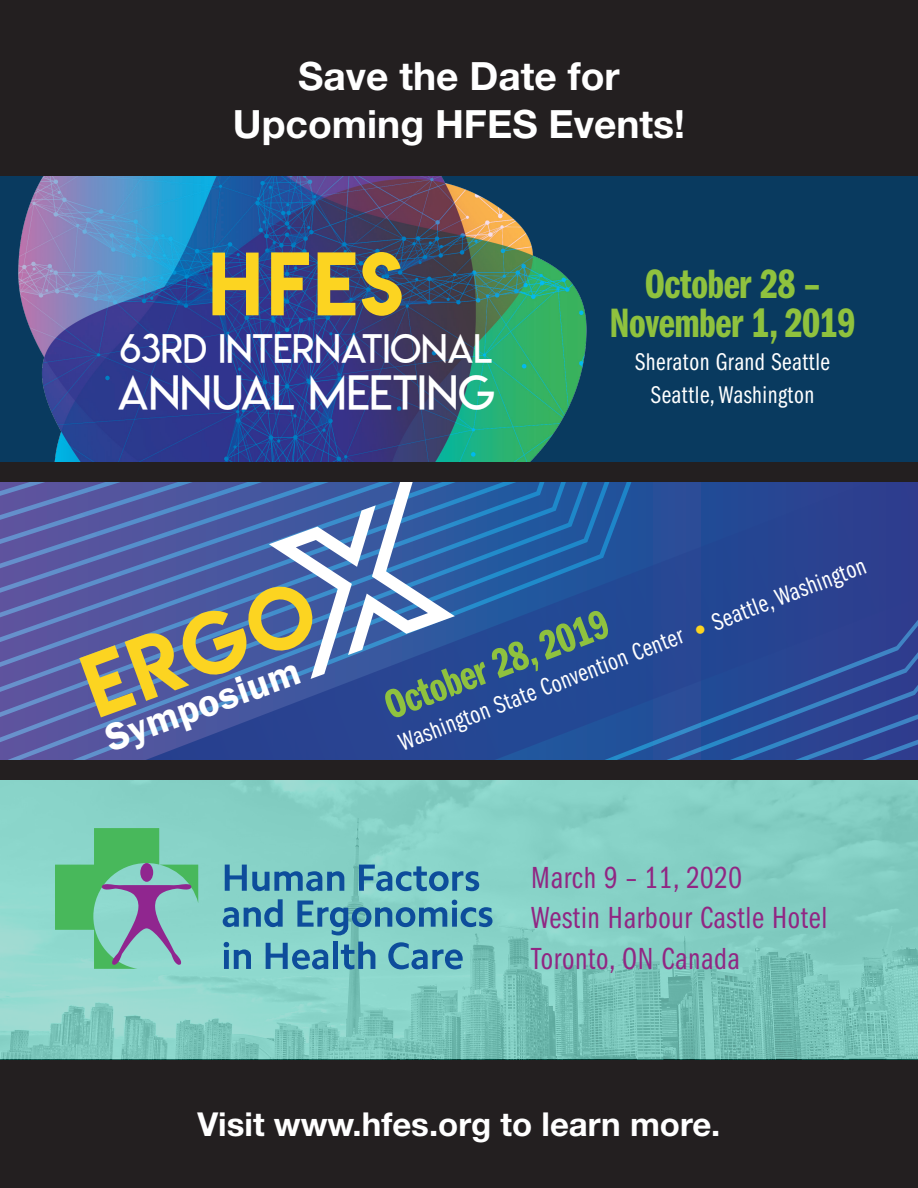
<style>
.page{position:relative;width:918px;height:1188px;background:#fff}
.page>*{position:absolute;margin:0;border:0;box-sizing:border-box;transform-origin:0 0}
.t1{font:79.8px "Lemon Milk";color:#fcd421}
.t2{font:79.65px "Lemon Milk";color:#fcd421}
.t3{font:47.1px "Lemon Milklight";color:#fff}
.t4{font:42.45px/39px "ITC Franklin Gothic Std Dm Cp";letter-spacing:-.01em;color:#8fc23e;text-align:center}
.t5{font:39.45px "Lemon Milklight";color:#fff}
.Times_and_Sessions{font:700 39px/48px "Helvetica Neue LT Std";color:#fff;text-align:center}
.t6{font:600 38.85px "ITC Franklin Gothic Std";color:#fff}
.Times_and_Sessions-2{font:700 33px "Helvetica Neue LT Std";color:#fff}
.t7{font:31.65px/40.7px "ITC Franklin Gothic Std Bk Cp";letter-spacing:.02em;color:#912683}
.t8{font:25.05px/33px "ITC Franklin Gothic Std Bk Cp";letter-spacing:.02em;color:#fff;text-align:center}
</style>
<div class="page">
<div style="left:0;top:1060px;width:918px;height:128px;background:#231f20"></div>
<div style="left:0;top:0;width:918px;height:227px;background:#231f20"></div>
<svg style="left:0;top:780px;width:918px;height:280px;background:#82ccc1"></svg>
<svg style="left:0;top:679px;width:93px;height:81px;background:#5c5fa6"></svg>
<svg style="left:93px;top:482px;width:825px;height:278px;background:#2b4a96"></svg>
<svg style="left:0;top:482px;width:587px;height:197px;background:#4b68aa"></svg>
<div style="left:0;top:177px;width:918px;height:294px;background:#093a5f"></div>
<img style="left:18px;top:177px;width:569px;height:285px">
<svg style="left:55px;top:828px;width:143px;height:141px;background:#76bda2"></svg>
<div style="left:140px;top:863px;width:13px;height:19px;background:#90268f;border-radius:50%"></div>
<svg style="left:225px;top:865px;width:119px;height:26px;background:#559bb4"></svg>
<svg style="left:359px;top:865px;width:120px;height:26px;background:#589fb7"></svg>
<svg style="left:223px;top:899px;width:60px;height:28px;background:#559bb5"></svg>
<svg style="left:297px;top:900px;width:196px;height:35px;background:#60a8b8"></svg>
<svg style="left:224px;top:942px;width:27px;height:27px"></svg>
<svg style="left:266px;top:943px;width:62px;height:26px;background:#559bb7"></svg>
<div style="left:333px;top:942px;width:5px;height:27px;background:#0d4d9b"></div>
<svg style="left:341px;top:942px;width:34px;height:27px"></svg>
<svg style="left:388px;top:942px;width:75px;height:27px;background:#5aa1b8"></svg>
<div style="left:0;top:462px;width:918px;height:20px;background:#231f20"></div>
<div style="left:0;top:760px;width:918px;height:20px;background:#231f20"></div>
<p class="Times_and_Sessions" style="left:233px;top:51px;width:454px">Save the Date for<br>Upcoming HFES Events!</p>
<p class="t2" style="left:209px;top:227px;width:196px">HFES</p>
<p class="t5" style="left:120px;top:325px;width:374px">63RD INTERNATIONAL</p>
<p class="t3" style="left:118px;top:364px;width:379px">ANNUAL MEETING</p>
<p class="t4" style="left:609px;top:265px;width:248px">October 28 –<br>November 1, 2019</p>
<p class="t8" style="left:635px;top:346px;width:196px">Sheraton Grand Seattle<br>Seattle, Washington</p>
<p class="t1" style="left:67px;top:636px;width:241px;rotate:-20deg">ergo</p>
<p class="t6" style="left:99px;top:718px;width:205px;rotate:-20deg">Symposium</p>
<p class="t8" style="left:394px;top:728px;width:500px;rotate:-21deg">Washington State Convention Center<sub>•</sub> Seattle, Washington</p>
<p class="t4" style="left:379px;top:689px;width:238px;rotate:-21deg">October 28, 2019</p>
<p class="t7" style="left:531px;top:857px;width:298px">March 9 – 11, 2020<br>Westin Harbour Castle Hotel<br>Toronto, ON Canada</p>
<p class="Times_and_Sessions-2" style="left:198px;top:1104px;width:524px">Visit www.hfes.org to learn more.</p>
</div>
